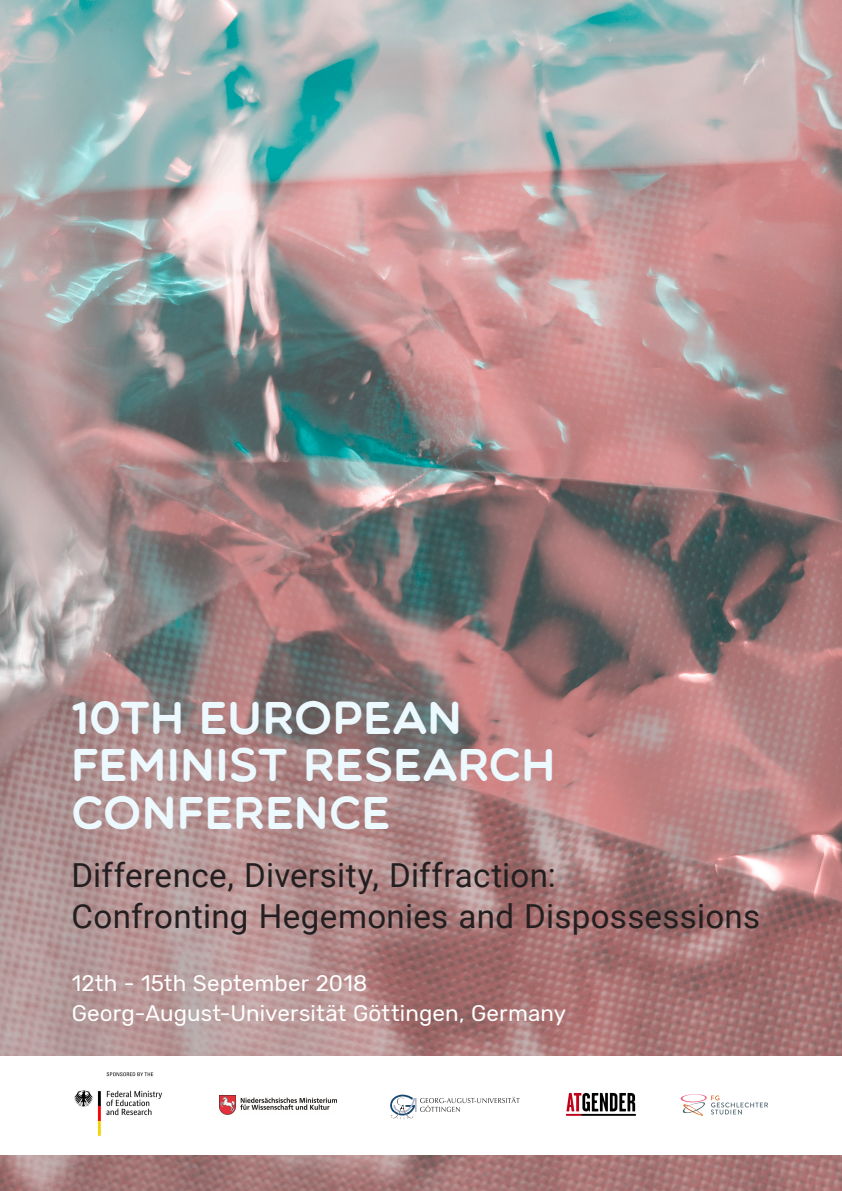
<style>
.page{position:relative;width:842px;height:1191px;background:#fff}
.page>*{position:absolute;margin:0;border:0;box-sizing:border-box;transform-origin:0 0}
.t1{font:46.3px/47.7px "Multicolore";letter-spacing:.005em;color:#ecf9fe}
.t2{font:33.1px/41.4px "Roboto";letter-spacing:.01em;color:#231f20}
.t3{font:22.45px/29.4px "Rubik";letter-spacing:.005em;color:#fff}
</style>
<div class="page">
<img style="left:0;top:0;width:842px;height:1191px">
<div style="left:0;top:1056px;width:842px;height:99px;background:#fff"></div>
<img style="left:566px;top:1092px;width:70px;height:24px">
<img style="left:220px;top:1095px;width:116px;height:19px">
<svg style="left:680px;top:1094px;width:88px;height:22px"></svg>
<img style="left:74px;top:1072px;width:88px;height:64px">
<svg style="left:390px;top:1094px;width:130px;height:25px"></svg>
<h1 class="t1" style="left:71px;top:692px;width:485px">10TH EUROPEAN<br>FEMINIST RESEARCH<br>CONFERENCE</h1>
<p class="t2" style="left:71px;top:853px;width:690px">Difference, Diversity, Diffraction:<br>Confronting Hegemonies and Dispossessions</p>
<p class="t3" style="left:72px;top:969px;width:496px">12th - 15th September 2018<br>Georg-August-Universität Göttingen, Germany</p>
</div>
